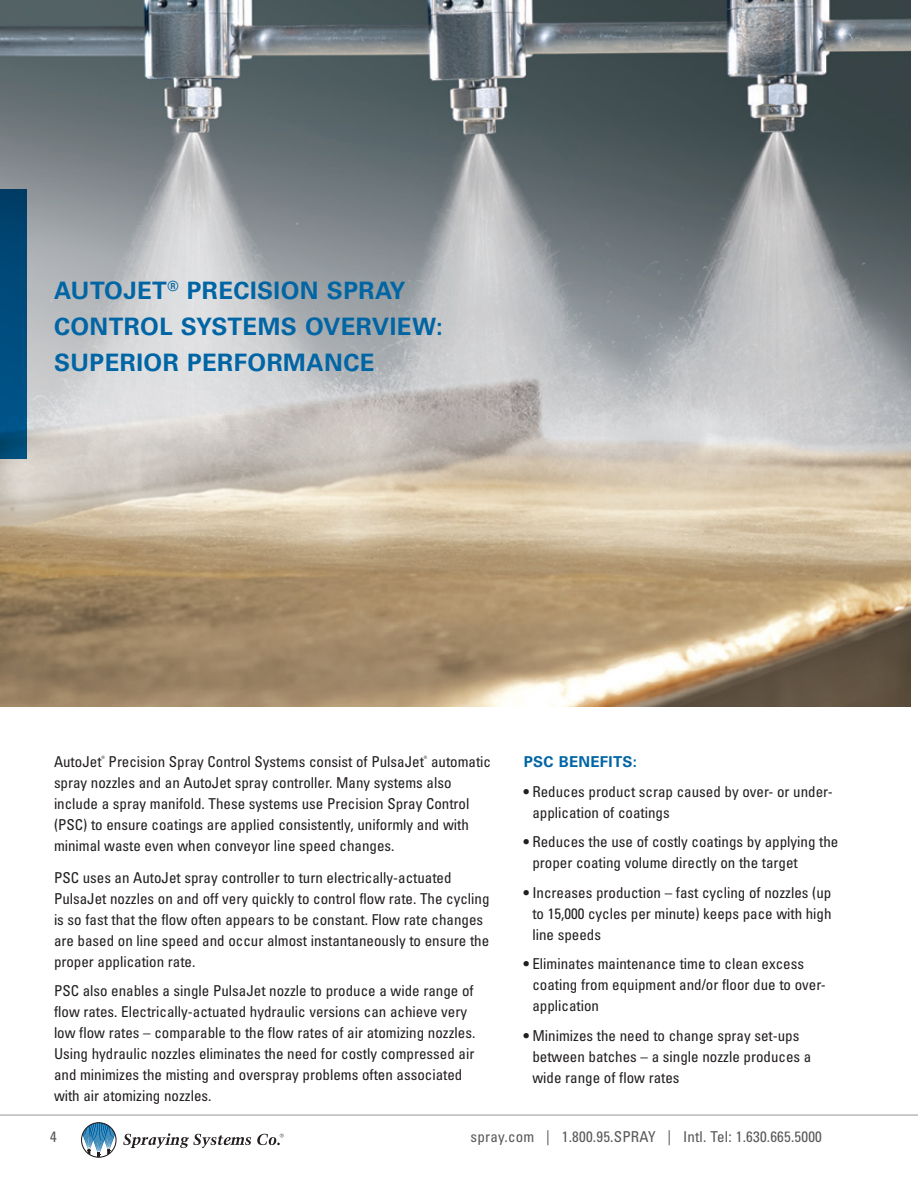
<style>
.page{position:relative;width:918px;height:1188px;background:#fff}
.page>*{position:absolute;margin:0;border:0;box-sizing:border-box;transform-origin:0 0}
.subhead{font:700 24px/36px "Univers LT Pro 65";letter-spacing:.02em;color:#0065a4}
.body{font:condensed 15px/21px "Univers LT Pro";color:#231f20}
.t1{font:condensed 15px "Univers LT Pro";letter-spacing:.015em;color:#57585a}
.body-2{font:700 15px "Univers LT Pro 65";letter-spacing:.02em;color:#0065a4}
</style>
<div class="page">
<img style="left:0;top:0;width:911px;height:706px">
<svg style="left:0;top:189px;width:27px;height:270px;background:#004a7a"></svg>
<hr style="left:0;top:1115px;width:918px;height:1px;background:#939598">
<svg style="left:81px;top:1122px;width:36px;height:36px"></svg>
<svg style="left:123px;top:1133px;width:128px;height:15px"></svg>
<svg style="left:257px;top:1134px;width:27px;height:11px"></svg>
<p class="subhead" style="left:54px;top:272px;width:390px">AUTOJET<sup>®</sup> PRECISION SPRAY<br>CONTROL SYSTEMS OVERVIEW:<br>SUPERIOR PERFORMANCE</p>
<p class="body" style="left:54px;top:751px;width:439px">AutoJet<sup>®</sup> Precision Spray Control Systems consist of PulsaJet<sup>®</sup> automatic spray nozzles and an AutoJet spray controller. Many systems also include a spray manifold. These systems use Precision Spray Control (PSC) to ensure coatings are applied consistently, uniformly and with minimal waste even when conveyor line speed changes.</p>
<p class="body" style="left:54px;top:866px;width:437px">PSC uses an AutoJet spray controller to turn electrically-actuated PulsaJet nozzles on and off very quickly to control flow rate. The cycling is so fast that the flow often appears to be constant. Flow rate changes are based on line speed and occur almost instantaneously to ensure the proper application rate.</p>
<p class="body" style="left:54px;top:980px;width:423px">PSC also enables a single PulsaJet nozzle to produce a wide range of flow rates. Electrically-actuated hydraulic versions can achieve very low flow rates – comparable to the flow rates of air atomizing nozzles.<br>Using hydraulic nozzles eliminates the need for costly compressed air and minimizes the misting and overspray problems often associated with air atomizing nozzles.</p>
<p class="body-2" style="left:524px;top:751px;width:115px">PSC BENEFITS:</p>
<p class="body" style="left:532px;top:780px;width:302px;text-indent:-9px">• Reduces product scrap caused by over- or under&shy;application of coatings</p>
<p class="body" style="left:532px;top:831px;width:307px;text-indent:-9px">• Reduces the use of costly coatings by applying the proper coating volume directly on the target</p>
<p class="body" style="left:532px;top:882px;width:301px;text-align:justify;text-indent:-9px">• Increases production – fast cycling of nozzles (up to 15,000 cycles per minute) keeps pace with high line speeds</p>
<p class="body" style="left:532px;top:953px;width:295px;text-indent:-9px">• Eliminates maintenance time to clean excess coating from equipment and/or floor due to over&shy;application</p>
<p class="body" style="left:532px;top:1025px;width:280px;text-indent:-9px">• Minimizes the need to change spray set-ups between batches – a single nozzle produces a wide range of flow rates</p>
<p class="t1" style="left:50px;top:1128px;width:8px">4</p>
<p class="t1" style="left:471px;top:1128px;width:353px">spray.com | 1.800.95.SPRAY | Intl. Tel: 1.630.665.5000</p>
</div>
